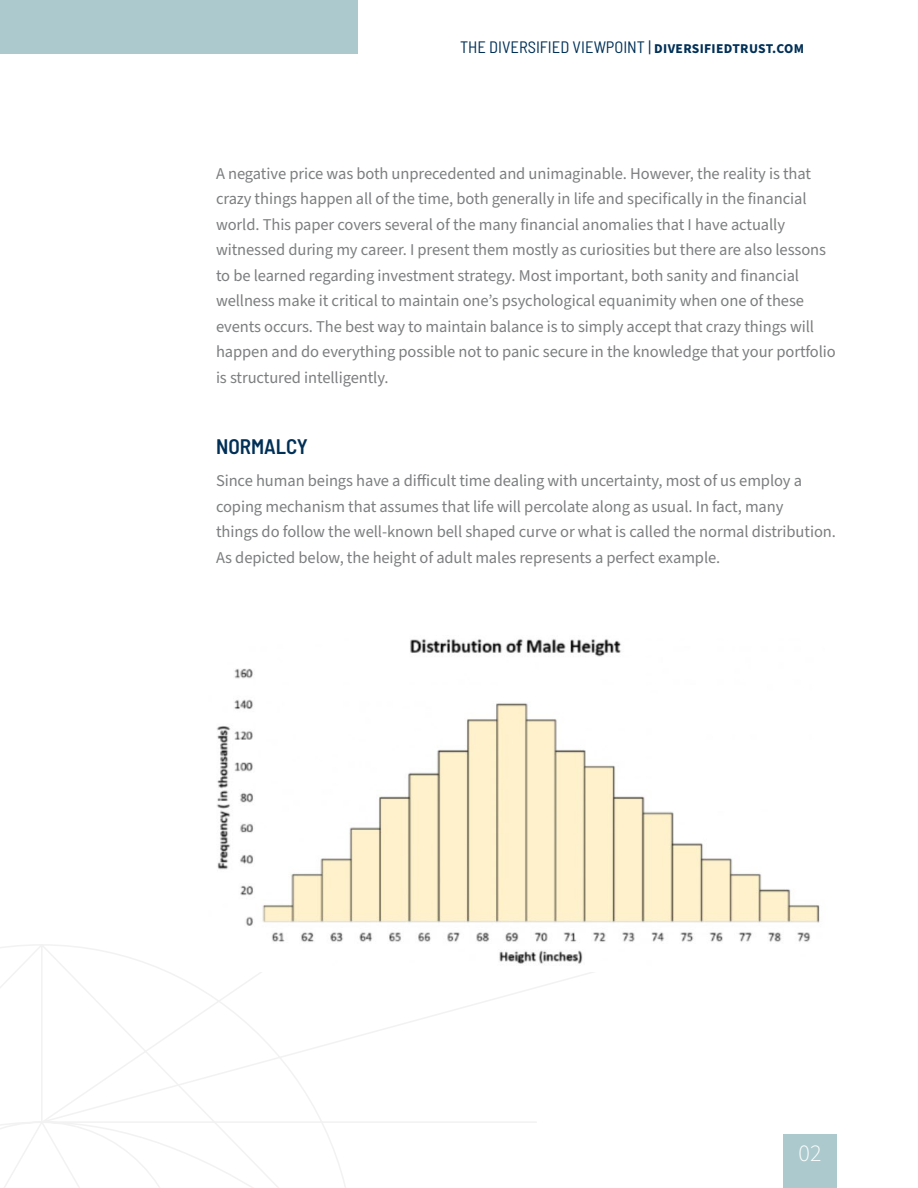
<style>
.page{position:relative;width:918px;height:1188px;background:#fff}
.page>*{position:absolute;margin:0;border:0;box-sizing:border-box;transform-origin:0 0}
.t1{font:300 24px "Source Sans Pro";color:#fff}
.t2{font:600 semi-condensed 21px "Barlow";color:#003057}
.t3{font:16.5px/25.5px "Source Sans Pro";letter-spacing:-.005em;color:#7c7e7f}
.t4{font:semi-condensed 16.5px "Barlow";color:#003057}
.s1{font-family:"Source Sans Pro";font-weight:700;font-stretch:normal;font-size:13.5px}
</style>
<div class="page">
<svg style="left:0;top:944px;width:593px;height:244px"></svg>
<div style="left:783px;top:1134px;width:54px;height:54px;background:#accacd"></div>
<div style="left:0;top:0;width:358px;height:54px;background:#accacd"></div>
<img style="left:190px;top:639px;width:630px;height:332px">
<p class="t4" style="left:460px;top:35px;width:346px">THE DIVERSIFIED VIEWPOINT | <span class="s1">DIVERSIFIEDTRUST.COM</span></p>
<p class="t3" style="left:216px;top:161px;width:621px">A negative price was both unprecedented and unimaginable. However, the reality is that crazy things happen all of the time, both generally in life and specifically in the financial world. This paper covers several of the many financial anomalies that I have actually witnessed during my career. I present them mostly as curiosities but there are also lessons to be learned regarding investment strategy. Most important, both sanity and financial wellness make it critical to maintain one’s psychological equanimity when one of these events occurs. The best way to maintain balance is to simply accept that crazy things will happen and do everything possible not to panic secure in the knowledge that your portfolio is structured intelligently.</p>
<p class="t2" style="left:216px;top:431px;width:94px">NORMALCY</p>
<p class="t3" style="left:216px;top:469px;width:621px">Since human beings have a difficult time dealing with uncertainty, most of us employ a coping mechanism that assumes that life will percolate along as usual. In fact, many<br>things do follow the well-known bell shaped curve or what is called the normal distribution.<br>As depicted below, the height of adult males represents a perfect example.</p>
<h1 class="t1" style="left:799px;top:1137px;width:24px">02</h1>
</div>
